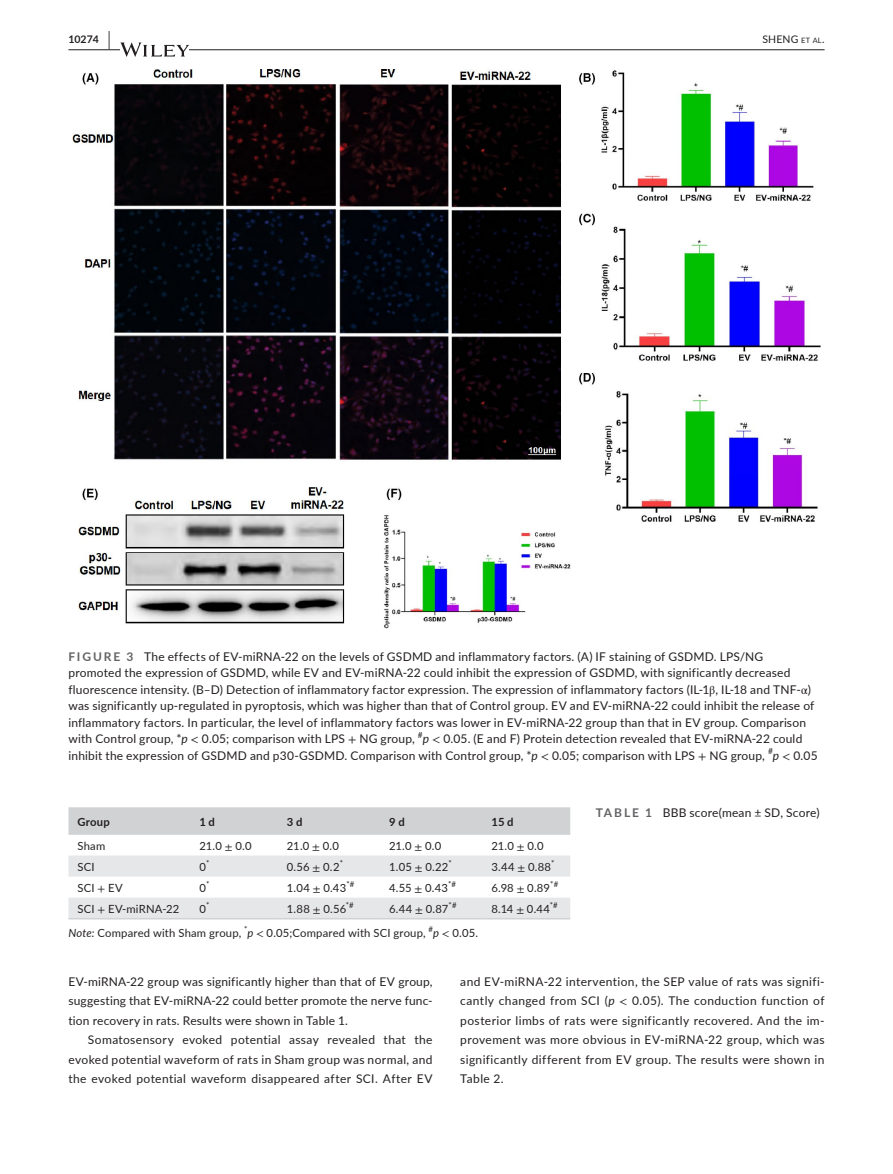
<style>
.page{position:relative;width:893px;height:1174px;background:#fff}
.page>*{position:absolute;margin:0;border:0;box-sizing:border-box;transform-origin:0 0}
.t1{font:12px/19.5px "Lato";letter-spacing:.015em;color:#231f20;text-align:justify}
.t2{font:11.25px "Lato";letter-spacing:.015em;color:#231f20}
.t3{font:700 11.25px "Lato";letter-spacing:.025em;color:#231f20}
.t4{font:10.5px "Lato";letter-spacing:.015em;color:#231f20}
.t5{font:700 10.5px "Lato";color:#231f20}
.t6{font:8.4px "Lato";color:#231f20}
.t7{font:7.8px "Lato";color:#231f20}
.s1{font-size:19.5px}
.s2{font-size:7.35px}
.s3{font-weight:700;color:#636366}
.s4{font-family:"STIX"}
.s5{font-style:italic}
</style>
<div class="page">
<hr style="left:68px;top:49px;width:756px;height:1px;background:#231f20">
<svg style="left:120px;top:42px;width:69px;height:15px"></svg>
<img style="left:72px;top:69px;width:749px;height:559px">
<div style="left:68px;top:807px;width:502px;height:28px;background:#d1d2d4"></div>
<svg style="left:68px;top:855px;width:502px;height:63px"></svg>
<hr style="left:68px;top:918px;width:122px;height:1px;background:#d1d2d4">
<hr style="left:190px;top:918px;width:88px;height:1px;background:#d1d2d4">
<hr style="left:278px;top:918px;width:102px;height:1px;background:#d1d2d4">
<hr style="left:380px;top:918px;width:102px;height:1px;background:#d1d2d4">
<hr style="left:482px;top:918px;width:88px;height:1px;background:#d1d2d4">
<p class="t5" style="left:68px;top:31px;width:43px">10274 <span class="s1">|</span></p>
<p class="t4" style="left:762px;top:31px;width:64px">SHENG <span class="s2">et al</span>.</p>
<p class="t1" style="left:68px;top:647px;width:747px;line-height:16.5px;text-align:left"><span class="s3">FIGURE 3</span> The effects of EV-miRNA-22 on the levels of GSDMD and inflammatory factors. (A) IF staining of GSDMD. LPS/NG promoted the expression of GSDMD, while EV and EV-miRNA-22 could inhibit the expression of GSDMD, with significantly decreased fluorescence intensity. (B–D) Detection of inflammatory factor expression. The expression of inflammatory factors (IL-1<span class="s4">β</span>, IL-18 and TNF-<span class="s4">α</span>) was significantly up-regulated in pyroptosis, which was higher than that of Control group. EV and EV-miRNA-22 could inhibit the release of inflammatory factors. In particular, the level of inflammatory factors was lower in EV-miRNA-22 group than that in EV group. Comparison with Control group, *<span class="s5">p</span> <span class="s4">&lt;</span> 0.05; comparison with LPS <span class="s4">+</span> NG group,</p>
<p class="t6" style="left:418px;top:728px;width:6px">#</p>
<p class="t1" style="left:68px;top:730px;width:735px;line-height:16.5px;text-indent:354px"><span class="s5">p</span> <span class="s4">&lt;</span> 0.05. (E and F) Protein detection revealed that EV-miRNA-22 could inhibit the expression of GSDMD and p30-GSDMD. Comparison with Control group, *<span class="s5">p</span> <span class="s4">&lt;</span> 0.05; comparison with LPS <span class="s4">+</span> NG group,</p>
<p class="t6" style="left:768px;top:745px;width:6px">#</p>
<p class="t1" style="left:773px;top:745px;width:46px"><span class="s5">p</span> <span class="s4">&lt;</span> 0.05</p>
<p class="t3" style="left:77px;top:813px;width:34px">Group</p>
<p class="t3" style="left:199px;top:813px;width:17px">1d</p>
<p class="t3" style="left:287px;top:813px;width:17px">3d</p>
<p class="t3" style="left:389px;top:813px;width:17px">9d</p>
<p class="t3" style="left:491px;top:813px;width:24px">15 d</p>
<p class="t2" style="left:77px;top:837px;width:29px">Sham</p>
<p class="t2" style="left:199px;top:837px;width:54px">21.0 <span class="s4">±</span> 0.0</p>
<p class="t2" style="left:287px;top:837px;width:54px">21.0 <span class="s4">±</span> 0.0</p>
<p class="t2" style="left:389px;top:837px;width:54px">21.0 <span class="s4">±</span> 0.0</p>
<p class="t2" style="left:491px;top:837px;width:54px">21.0 <span class="s4">±</span> 0.0</p>
<p class="t2" style="left:77px;top:858px;width:19px">SCI</p>
<p class="t2" style="left:199px;top:858px;width:8px">0</p>
<p class="t7" style="left:206px;top:857px;width:5px">*</p>
<p class="t7" style="left:340px;top:857px;width:5px">*</p>
<p class="t7" style="left:449px;top:857px;width:5px">*</p>
<p class="t7" style="left:551px;top:857px;width:5px">*</p>
<p class="t2" style="left:491px;top:858px;width:61px">3.44 <span class="s4">±</span> 0.88</p>
<p class="t2" style="left:287px;top:858px;width:54px">0.56 <span class="s4">±</span> 0.2</p>
<p class="t2" style="left:389px;top:858px;width:61px">1.05 <span class="s4">±</span> 0.22</p>
<p class="t7" style="left:206px;top:878px;width:5px">*</p>
<p class="t2" style="left:77px;top:879px;width:47px">SCI <span class="s4">+</span> EV</p>
<p class="t2" style="left:199px;top:879px;width:8px">0</p>
<p class="t2" style="left:287px;top:879px;width:61px">1.04 <span class="s4">±</span> 0.43</p>
<p class="t7" style="left:346px;top:878px;width:9px">*#</p>
<p class="t2" style="left:389px;top:879px;width:60px">4.55 <span class="s4">±</span> 0.43</p>
<p class="t7" style="left:448px;top:878px;width:9px">*#</p>
<p class="t2" style="left:491px;top:879px;width:60px">6.98 <span class="s4">±</span> 0.89</p>
<p class="t7" style="left:550px;top:878px;width:9px">*#</p>
<p class="t7" style="left:206px;top:899px;width:5px">*</p>
<p class="t2" style="left:77px;top:900px;width:103px">SCI <span class="s4">+</span> EV-miRNA-22</p>
<p class="t2" style="left:199px;top:900px;width:8px">0</p>
<p class="t2" style="left:287px;top:900px;width:61px">1.88 <span class="s4">±</span> 0.56</p>
<p class="t7" style="left:346px;top:899px;width:9px">*#</p>
<p class="t2" style="left:389px;top:900px;width:61px">6.44 <span class="s4">±</span> 0.87</p>
<p class="t7" style="left:449px;top:899px;width:9px">*#</p>
<p class="t2" style="left:491px;top:900px;width:60px">8.14 <span class="s4">±</span> 0.44</p>
<p class="t7" style="left:550px;top:899px;width:9px">*#</p>
<p class="t7" style="left:244px;top:924px;width:5px">*</p>
<p class="t2" style="left:247px;top:925px;width:180px"><span class="s5">p</span> <span class="s4">&lt;</span> 0.05;Compared with SCI group,</p>
<p class="t7" style="left:429px;top:924px;width:6px">#</p>
<p class="t2" style="left:433px;top:925px;width:46px"><span class="s5">p</span> <span class="s4">&lt;</span> 0.05.</p>
<p class="t2" style="left:68px;top:925px;width:174px"><span class="s5">Note:</span> Compared with Sham group,</p>
<p class="t1" style="left:596px;top:802px;width:225px"><span class="s3">TABLE 1</span> BBB score(mean ± SD, Score)</p>
<p class="t1" style="left:68px;top:971px;width:366px">EV-miRNA-22 group was significantly higher than that of EV group, suggesting that EV-miRNA-22 could better promote the nerve func&shy;tion recovery in rats. Results were shown in Table 1.</p>
<p class="t1" style="left:68px;top:1029px;width:366px;text-indent:20px">Somatosensory evoked potential assay revealed that the evoked potential waveform of rats in Sham group was normal, and the evoked potential waveform disappeared after SCI. After EV</p>
<p class="t1" style="left:460px;top:971px;width:366px">and EV-miRNA-22 intervention, the SEP value of rats was signifi&shy;cantly changed from SCI (<span class="s5">p</span> <span class="s4">&lt;</span> 0.05). The conduction function of posterior limbs of rats were significantly recovered. And the im&shy;provement was more obvious in EV-miRNA-22 group, which was significantly different from EV group. The results were shown in Table 2.</p>
</div>
